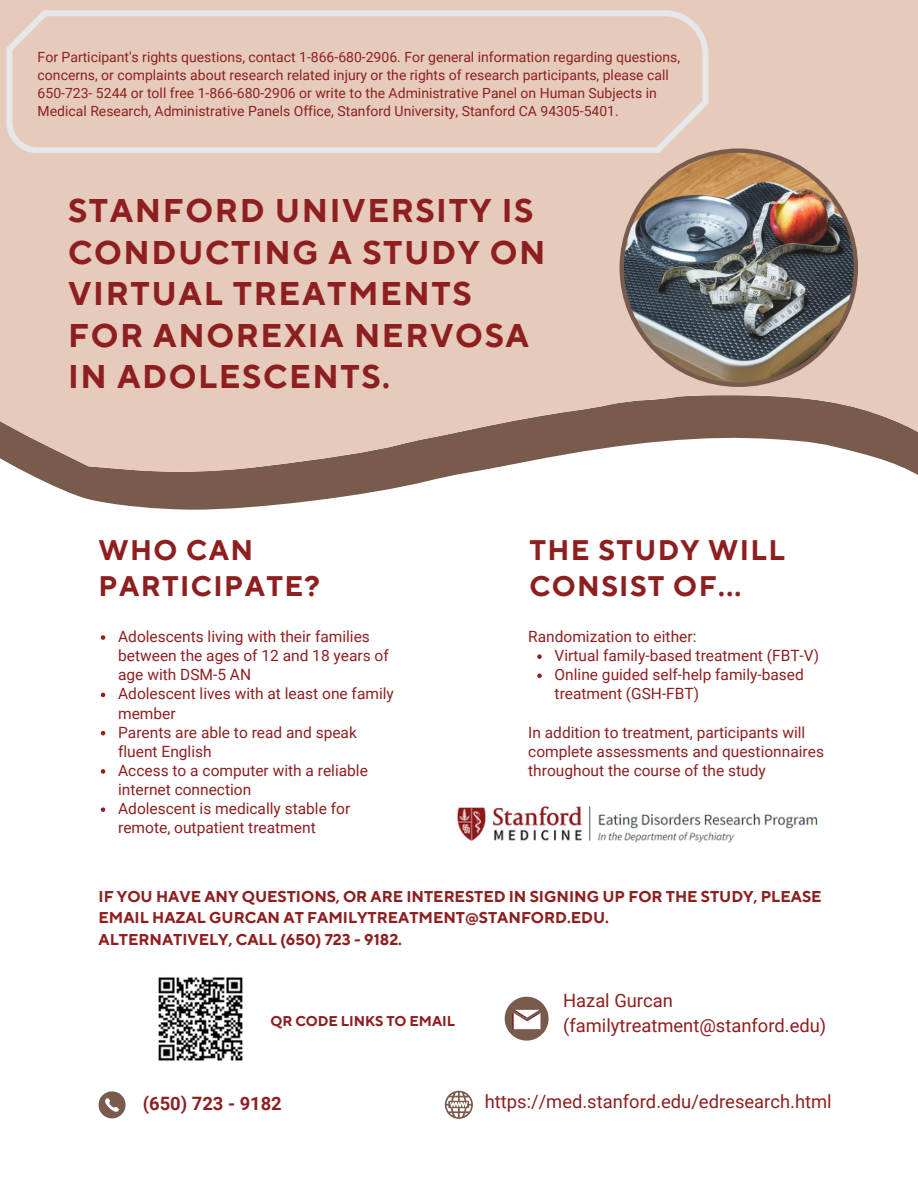
<style>
.page{position:relative;width:918px;height:1188px;background:#fff}
.page>*{position:absolute;margin:0;border:0;box-sizing:border-box;transform-origin:0 0}
.t1{font:700 32.7px/41.7px "TT Norms Pro";letter-spacing:.05em;color:#8e1f20}
.t2{font:700 28.2px/36px "TT Norms Pro";letter-spacing:.05em;color:#8e1f20}
.t3{font:18.45px/24.8px "Roboto";color:#8e1f20}
.t4{font:700 18.45px "Roboto";color:#8e1f20}
.t5{font:18.3px "Roboto";color:#8e1f20}
.t6{font:700 15.6px/21.3px "TT Norms Pro";color:#8e1f20}
.t7{font:15.45px/19.2px "Roboto";color:#8e1f20}
.t8{font:700 14.1px "TT Norms Pro";color:#8e1f20}
.t9{font:13.95px/18px "Roboto";color:#8e1f20}
</style>
<div class="page">
<svg style="left:65px;top:491px;width:313px;height:19px;fill:#795b4e"></svg>
<svg style="left:0;top:0;width:918px;height:491px;background:#dbc1b4"></svg>
<svg style="left:99px;top:1091px;width:27px;height:27px"></svg>
<img style="left:620px;top:148px;width:238px;height:239px">
<svg style="left:505px;top:997px;width:44px;height:44px"></svg>
<svg style="left:445px;top:1091px;width:28px;height:28px"></svg>
<img style="left:158px;top:977px;width:85px;height:84px">
<svg style="left:6px;top:10px;width:702px;height:143px;background:#e6cdc1"></svg>
<img style="left:457px;top:806px;width:361px;height:37px">
<svg style="left:101px;top:635px;width:4px;height:5px"></svg>
<svg style="left:101px;top:693px;width:4px;height:4px"></svg>
<svg style="left:101px;top:731px;width:4px;height:4px"></svg>
<svg style="left:101px;top:769px;width:4px;height:5px"></svg>
<svg style="left:101px;top:807px;width:4px;height:5px"></svg>
<svg style="left:537px;top:654px;width:5px;height:5px"></svg>
<svg style="left:537px;top:674px;width:5px;height:4px"></svg>
<p class="t9" style="left:38px;top:49px;width:644px">For Participant's rights questions, contact 1-866-680-2906. For general information regarding questions, concerns, or complaints about research related injury or the rights of research participants, please call 650-723- 5244 or toll free 1-866-680-2906 or write to the Administrative Panel on Human Subjects in Medical Research, Administrative Panels Office, Stanford University, Stanford CA 94305-5401.</p>
<h1 class="t1" style="left:68px;top:191px;width:479px">STANFORD UNIVERSITY IS<br>CONDUCTING A STUDY ON<br>VIRTUAL TREATMENTS<br>FOR ANOREXIA NERVOSA<br>IN ADOLESCENTS.</h1>
<h2 class="t2" style="left:99px;top:534px;width:223px">WHO CAN<br>PARTICIPATE?</h2>
<h2 class="t2" style="left:529px;top:534px;width:257px">THE STUDY WILL<br>CONSIST OF...</h2>
<p class="t7" style="left:118px;top:627px;width:277px">Adolescents living with their families between the ages of 12 and 18 years of age with DSM-5 AN<br>Adolescent lives with at least one family member<br>Parents are able to read and speak fluent English<br>Access to a computer with a reliable internet connection<br>Adolescent is medically stable for remote, outpatient treatment</p>
<p class="t7" style="left:528px;top:627px;width:170px">Randomization to either:</p>
<p class="t7" style="left:555px;top:646px;width:266px">Virtual family-based treatment (FBT-V)<br>Online guided self-help family-based treatment (GSH-FBT)</p>
<p class="t7" style="left:528px;top:723px;width:297px">In addition to treatment, participants will complete assessments and questionnaires throughout the course of the study</p>
<p class="t6" style="left:99px;top:887px;width:724px">IF YOU HAVE ANY QUESTIONS, OR ARE INTERESTED IN SIGNING UP FOR THE STUDY, PLEASE<br>EMAIL HAZAL GURCAN AT FAMILYTREATMENT@STANFORD.EDU.<br>ALTERNATIVELY, CALL (650) 723 - 9182.</p>
<p class="t8" style="left:271px;top:1013px;width:186px">QR CODE LINKS TO EMAIL</p>
<p class="t4" style="left:143px;top:1093px;width:141px">(650) 723 - 9182</p>
<p class="t3" style="left:563px;top:988px;width:265px">Hazal Gurcan (familytreatment@stanford.edu)</p>
<p class="t5" style="left:485px;top:1091px;width:348px">https://med.stanford.edu/edresearch.html</p>
</div>
